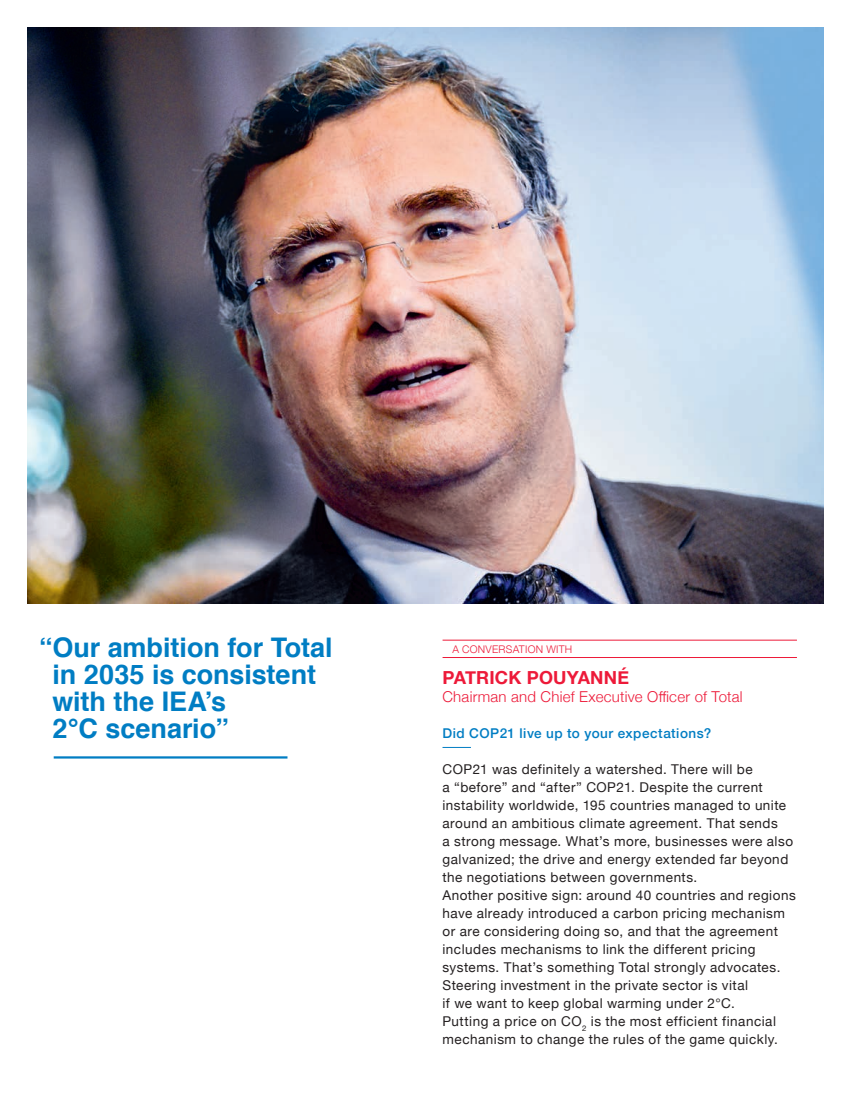
<style>
.page{position:relative;width:851px;height:1106px;background:#fff}
.page>*{position:absolute;margin:0;border:0;box-sizing:border-box;transform-origin:0 0}
.t1{font:700 27px/27px "Helvetica";color:#007dc3}
.t2{font:700 18px "Helvetica Neue";letter-spacing:.01em;color:#ed1a39}
.t3{font:300 15px "Helvetica Neue";letter-spacing:.015em;color:#ed1a39}
.t4{font:13.5px/18px "Helvetica Neue";letter-spacing:.035em;color:#231f20}
.t5{font:500 13.5px "Helvetica Neue";letter-spacing:.035em;color:#007dc3}
.t6{font:300 10.5px "Helvetica Neue";letter-spacing:.03em;color:#ed1a39}
</style>
<div class="page">
<svg style="left:442px;top:747px;width:29px;height:1px"></svg>
<hr style="left:442px;top:639px;width:354px;height:1px;background:#ed1a39">
<hr style="left:442px;top:657px;width:354px;height:1px;background:#ed1a39">
<hr style="left:54px;top:756px;width:233px;height:2px;background:#007dc3">
<img style="left:27px;top:27px;width:796px;height:576px">
<h1 class="t1" style="left:52px;top:634px;width:282px;text-indent:-13px">“ Our ambition for Total in 2035 is consistent with the IEA’s<br>2°C scenario”</h1>
<p class="t6" style="left:452px;top:640px;width:121px">A CONVERSATION WITH</p>
<h2 class="t2" style="left:442px;top:663px;width:188px">PATRICK POUYANNÉ</h2>
<p class="t3" style="left:442px;top:685px;width:301px">Chairman and Chief Executive Officer of Total</p>
<p class="t5" style="left:442px;top:722px;width:270px">Did COP21 live up to your expectations?</p>
<p class="t4" style="left:442px;top:761px;width:355px">COP21 was definitely a watershed. There will be<br>a “before” and “after” COP21. Despite the current instability worldwide, 195 countries managed to unite around an ambitious climate agreement. That sends<br>a strong message. What’s more, businesses were also galvanized; the drive and energy extended far beyond the negotiations between governments.<br>Another positive sign: around 40 countries and regions have already introduced a carbon pricing mechanism or are considering doing so, and that the agreement includes mechanisms to link the different pricing systems. That’s something Total strongly advocates.<br>Steering investment in the private sector is vital<br>if we want to keep global warming under 2°C.<br>Putting a price on CO<sub>2</sub> is the most efficient financial mechanism to change the rules of the game quickly.</p>
</div>
